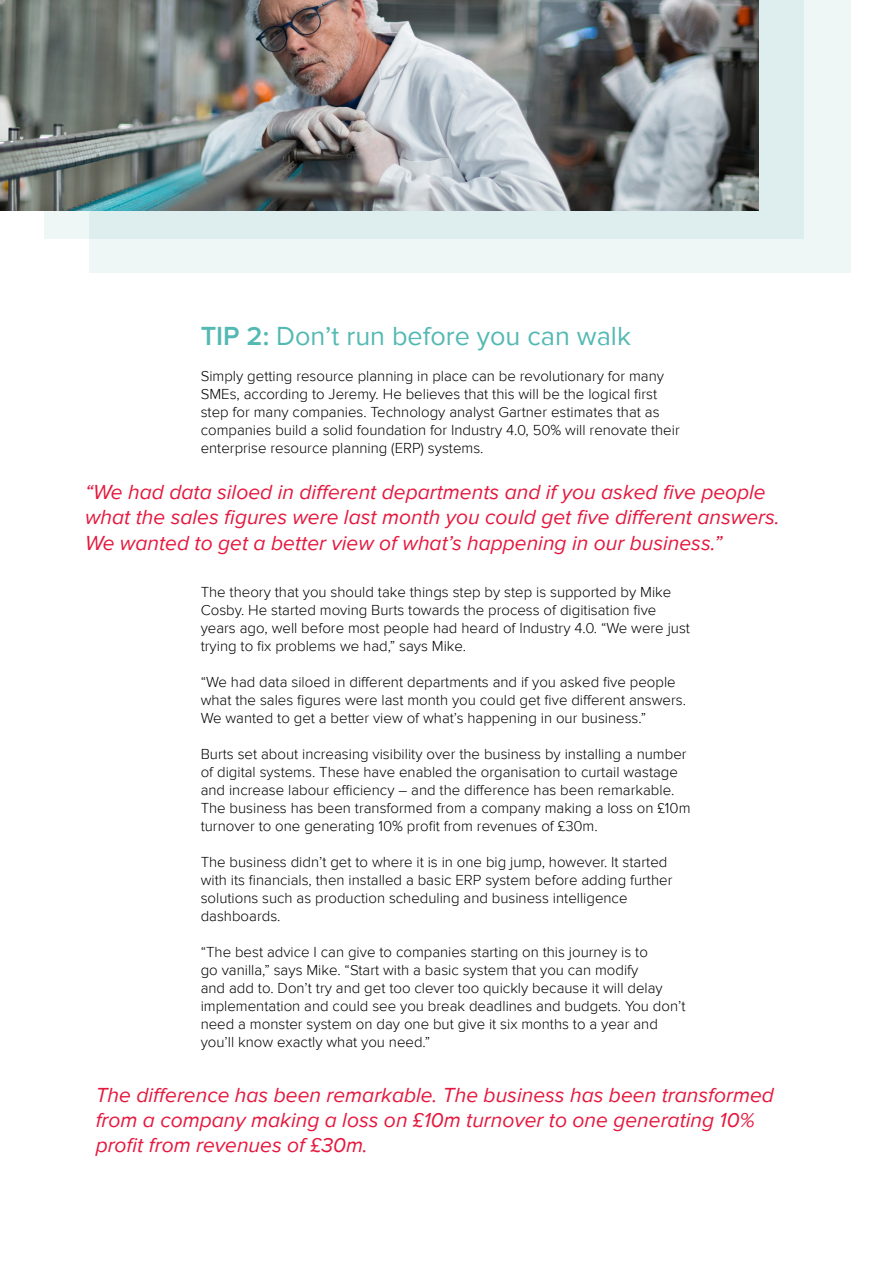
<style>
.page{position:relative;width:893px;height:1263px;background:#fff}
.page>*{position:absolute;margin:0;border:0;box-sizing:border-box;transform-origin:0 0}
.t1{font:27px "Proxima Nova";color:#54b9b3}
.t2{font:italic 21px/25.2px "Proxima Nova";color:#e4183e}
.t3{font:300 15px/18px "Proxima Nova";color:#000}
.s1{font-weight:600}
</style>
<div class="page">
<div style="left:89px;top:0;width:761px;height:273px;background:#eef6f6"></div>
<div style="left:45px;top:0;width:759px;height:239px;background:#deeeee"></div>
<img style="left:0;top:0;width:759px;height:210px">
<p class="t1" style="left:201px;top:320px;width:432px"><span class="s1">TIP 2:</span> Don’t run before you can walk</p>
<p class="t3" style="left:201px;top:367px;width:481px">Simply getting resource planning in place can be revolutionary for many SMEs, according to Jeremy. He believes that this will be the logical first step for many companies. Technology analyst Gartner estimates that as companies build a solid foundation for Industry 4.0, 50% will renovate their enterprise resource planning (ERP) systems.</p>
<p class="t2" style="left:85px;top:480px;width:696px">“We had data siloed in different departments and if you asked five people what the sales figures were last month you could get five different answers.<br>We wanted to get a better view of what’s happening in our business.”</p>
<p class="t3" style="left:201px;top:583px;width:491px">The theory that you should take things step by step is supported by Mike Cosby. He started moving Burts towards the process of digitisation five years ago, well before most people had heard of Industry 4.0. “We were just trying to fix problems we had,” says Mike.</p>
<p class="t3" style="left:201px;top:673px;width:487px">“We had data siloed in different departments and if you asked five people what the sales figures were last month you could get five different answers.<br>We wanted to get a better view of what’s happening in our business.”</p>
<p class="t3" style="left:201px;top:745px;width:491px">Burts set about increasing visibility over the business by installing a number of digital systems. These have enabled the organisation to curtail wastage and increase labour efficiency – and the difference has been remarkable.<br>The business has been transformed from a company making a loss on £10m turnover to one generating 10% profit from revenues of £30m.</p>
<p class="t3" style="left:201px;top:853px;width:473px">The business didn’t get to where it is in one big jump, however. It started with its financials, then installed a basic ERP system before adding further solutions such as production scheduling and business intelligence dashboards.</p>
<p class="t3" style="left:201px;top:943px;width:486px">“The best advice I can give to companies starting on this journey is to<br>go vanilla,” says Mike. “Start with a basic system that you can modify<br>and add to. Don’t try and get too clever too quickly because it will delay implementation and could see you break deadlines and budgets. You don’t need a monster system on day one but give it six months to a year and you’ll know exactly what you need.”</p>
<p class="t2" style="left:96px;top:1083px;width:680px">The difference has been remarkable. The business has been transformed from a company making a loss on £10m turnover to one generating 10% profit from revenues of £30m.</p>
</div>
